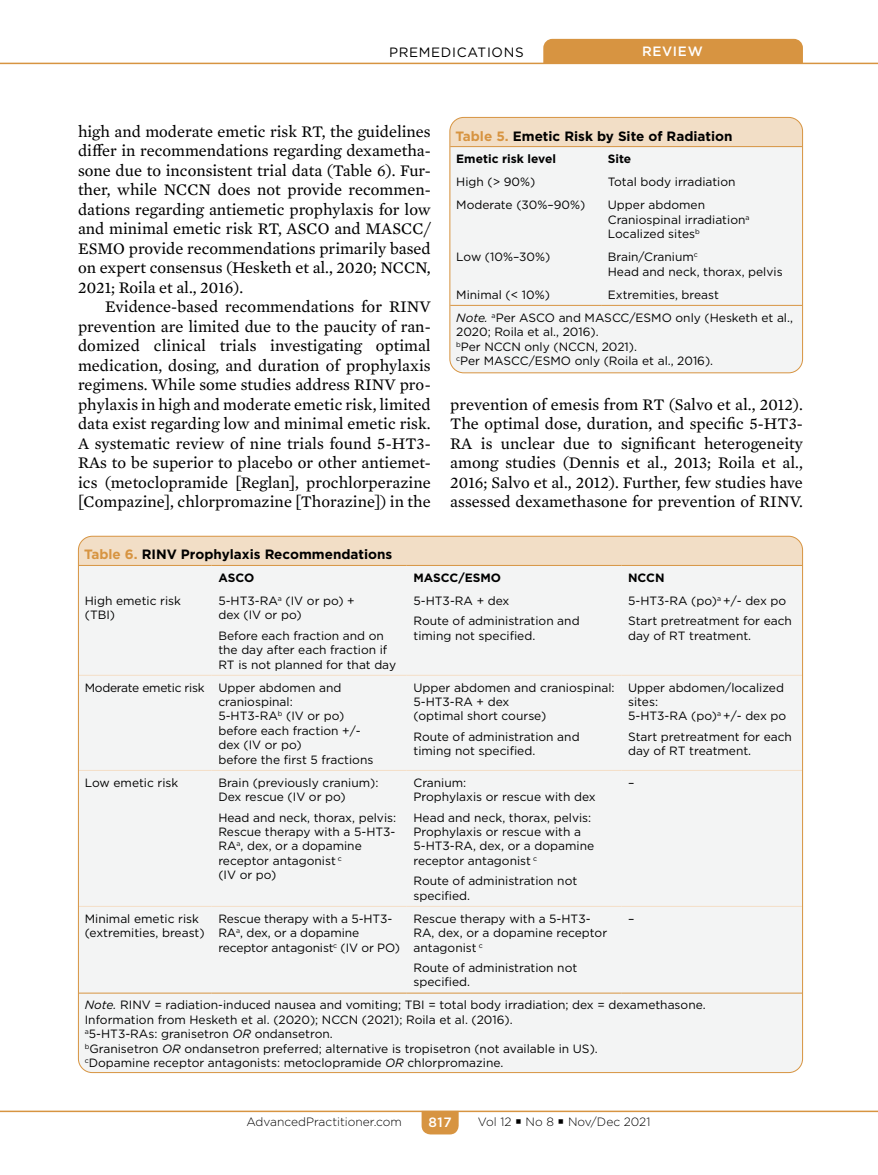
<style>
.page{position:relative;width:878px;height:1175px;background:#fff}
.page>*{position:absolute;margin:0;border:0;box-sizing:border-box;transform-origin:0 0}
.t1{font:16.5px/19.5px "Mercury Text G2";letter-spacing:.005em;color:#000;text-align:justify}
.t2{font:700 13.5px "Gotham";color:#000}
.t3{font:13.5px "Gotham";letter-spacing:.05em;color:#000}
.t4{font:500 13.5px "Gotham";letter-spacing:.05em;color:#fff}
.t5{font:12px/14.4px "Gotham";color:#000}
.t6{font:300 12px "Gotham";color:#000}
.t7{font:700 12px "Gotham";color:#000}
.s1{color:#d79441}
.s2{font-style:italic}
</style>
<div class="page">
<hr style="left:0;top:1110px;width:878px;height:2px;background:#d79441">
<svg style="left:421px;top:1110px;width:37px;height:24px"></svg>
<hr style="left:0;top:63px;width:878px;height:1px;background:#d79441">
<div style="left:543px;top:39px;width:259px;height:24px;background:#d79441"></div>
<svg style="left:450px;top:117px;width:352px;height:256px"></svg>
<div style="left:451px;top:147px;width:349px;height:158px;background:#f3f4f4"></div>
<hr style="left:450px;top:305px;width:151px;height:1px;background:#d79441">
<hr style="left:601px;top:305px;width:201px;height:1px;background:#d79441">
<hr style="left:450px;top:146px;width:151px;height:1px;background:#d79441">
<hr style="left:601px;top:146px;width:201px;height:1px;background:#d79441">
<div style="left:449px;top:117px;width:353px;height:256px;border:1px solid #d79441;border-radius:14px"></div>
<svg style="left:78px;top:536px;width:724px;height:536px"></svg>
<div style="left:80px;top:566px;width:720px;height:426px;background:#f3f4f4"></div>
<hr style="left:79px;top:565px;width:133px;height:1px;background:#d79441">
<hr style="left:212px;top:565px;width:194px;height:1px;background:#d79441">
<hr style="left:406px;top:565px;width:215px;height:1px;background:#d79441">
<hr style="left:621px;top:565px;width:181px;height:1px;background:#d79441">
<hr style="left:79px;top:992px;width:133px;height:1px;background:#d79441">
<hr style="left:212px;top:992px;width:194px;height:1px;background:#d79441">
<hr style="left:406px;top:992px;width:215px;height:1px;background:#d79441">
<hr style="left:621px;top:992px;width:181px;height:1px;background:#d79441">
<hr style="left:79px;top:675px;width:133px;height:1px;background:#f3dec6">
<hr style="left:212px;top:675px;width:194px;height:1px;background:#f3dec6">
<hr style="left:406px;top:675px;width:215px;height:1px;background:#f3dec6">
<hr style="left:621px;top:675px;width:181px;height:1px;background:#f3dec6">
<hr style="left:79px;top:770px;width:133px;height:1px;background:#f3dec6">
<hr style="left:212px;top:770px;width:194px;height:1px;background:#f3dec6">
<hr style="left:406px;top:770px;width:215px;height:1px;background:#f3dec6">
<hr style="left:621px;top:770px;width:181px;height:1px;background:#f3dec6">
<hr style="left:79px;top:906px;width:133px;height:1px;background:#f3dec6">
<hr style="left:212px;top:906px;width:194px;height:1px;background:#f3dec6">
<hr style="left:406px;top:906px;width:215px;height:1px;background:#f3dec6">
<hr style="left:621px;top:906px;width:181px;height:1px;background:#f3dec6">
<p class="t3" style="left:389px;top:43px;width:136px">PREMEDICATIONS</p>
<p class="t4" style="left:642px;top:43px;width:62px">REVIEW</p>
<p class="t1" style="left:78px;top:120px;width:354px">high and moderate emetic risk RT, the guidelines differ in recommendations regarding dexametha&shy;sone due to inconsistent trial data (Table 6). Fur&shy;ther, while NCCN does not provide recommen&shy;dations regarding antiemetic prophylaxis for low and minimal emetic risk RT, ASCO and MASCC/ ESMO provide recommendations primarily based on expert consensus (Hesketh et al., 2020; NCCN, 2021; Roila et al., 2016).</p>
<p class="t1" style="left:78px;top:296px;width:354px;text-indent:27px">Evidence-based recommendations for RINV prevention are limited due to the paucity of ran&shy;domized clinical trials investigating optimal medication, dosing, and duration of prophylaxis regimens. While some studies address RINV pro&shy;phylaxis in high and moderate emetic risk, limited data exist regarding low and minimal emetic risk.<br>A systematic review of nine trials found 5-HT3- RAs to be superior to placebo or other antiemet&shy;ics (metoclopramide [Reglan], prochlorperazine [Compazine], chlorpromazine [Thorazine]) in the</p>
<p class="t2" style="left:455px;top:127px;width:278px"><span class="s1">Table 5.</span> Emetic Risk by Site of Radiation</p>
<p class="t7" style="left:456px;top:151px;width:101px">Emetic risk level</p>
<p class="t7" style="left:608px;top:151px;width:25px">Site</p>
<p class="t5" style="left:456px;top:174px;width:81px">High (&gt; 90%)</p>
<p class="t5" style="left:608px;top:174px;width:129px">Total body irradiation</p>
<p class="t5" style="left:456px;top:197px;width:131px">Moderate (30%–90%)</p>
<p class="t5" style="left:608px;top:197px;width:143px">Upper abdomen<br>Craniospinal irradiation<sup>a<br></sup>Localized sites<sup>b</sup></p>
<p class="t5" style="left:456px;top:249px;width:96px">Low (10%–30%)</p>
<p class="t5" style="left:608px;top:249px;width:176px">Brain/Cranium<sup>c<br></sup>Head and neck, thorax, pelvis</p>
<p class="t5" style="left:456px;top:287px;width:95px">Minimal (&lt; 10%)</p>
<p class="t5" style="left:456px;top:282px;width:338px;line-height:23.1px;text-indent:152px">Extremities, breast<br><span class="s2">Note.</span> <sup>a</sup>Per ASCO and MASCC/ESMO only (Hesketh et al.,</p>
<p class="t5" style="left:456px;top:324px;width:258px">2020; Roila et al., 2016).<br><sup>b</sup>Per NCCN only (NCCN, 2021).<br><sup>c</sup>Per MASCC/ESMO only (Roila et al., 2016).</p>
<p class="t1" style="left:450px;top:393px;width:354px">prevention of emesis from RT (Salvo et al., 2012).<br>The optimal dose, duration, and specific 5-HT3- RA is unclear due to significant heterogeneity among studies (Dennis et al., 2013; Roila et al., 2016; Salvo et al., 2012). Further, few studies have assessed dexamethasone for prevention of RINV.</p>
<p class="t2" style="left:84px;top:545px;width:310px"><span class="s1">Table 6.</span> RINV Prophylaxis Recommendations</p>
<p class="t7" style="left:218px;top:569px;width:37px">ASCO</p>
<p class="t7" style="left:413px;top:569px;width:89px">MASCC/ESMO</p>
<p class="t7" style="left:628px;top:569px;width:38px">NCCN</p>
<p class="t5" style="left:85px;top:593px;width:98px">High emetic risk (TBI)</p>
<p class="t5" style="left:218px;top:593px;width:138px">5-HT3-RA<sup>a</sup> (IV or po) + dex (IV or po)</p>
<p class="t5" style="left:218px;top:628px;width:179px">Before each fraction and on the day after each fraction if<br>RT is not planned for that day</p>
<p class="t5" style="left:628px;top:590px;width:165px;line-height:20.4px">5-HT3-RA (po)<sup>a</sup> +/- dex po<br>Start pretreatment for each</p>
<p class="t5" style="left:628px;top:628px;width:125px">day of RT treatment.</p>
<p class="t5" style="left:413px;top:590px;width:168px;line-height:20.4px">5-HT3-RA + dex<br>Route of administration and</p>
<p class="t5" style="left:413px;top:628px;width:123px">timing not specified.</p>
<p class="t5" style="left:218px;top:680px;width:156px;text-indent:-133px">Moderate emetic risk Upper abdomen and craniospinal:<br>5-HT3-RA<sup>b</sup> (IV or po) before each fraction +/- dex (IV or po)<br>before the first 5 fractions</p>
<p class="t5" style="left:413px;top:680px;width:202px">Upper abdomen and craniospinal:<br>5-HT3-RA + dex<br>(optimal short course)</p>
<p class="t5" style="left:413px;top:729px;width:168px">Route of administration and timing not specified.</p>
<p class="t5" style="left:85px;top:775px;width:95px">Low emetic risk</p>
<p class="t5" style="left:218px;top:775px;width:162px">Brain (previously cranium):<br>Dex rescue (IV or po)</p>
<p class="t5" style="left:218px;top:810px;width:179px">Head and neck, thorax, pelvis:<br>Rescue therapy with a 5-HT3-<br>RA<sup>a</sup>, dex, or a dopamine receptor antagonist <sup>c<br></sup>(IV or po)</p>
<p class="t5" style="left:413px;top:775px;width:184px">Cranium:<br>Prophylaxis or rescue with dex</p>
<p class="t5" style="left:413px;top:810px;width:182px">Head and neck, thorax, pelvis:<br>Prophylaxis or rescue with a<br>5-HT3-RA, dex, or a dopamine receptor antagonist <sup>c</sup></p>
<p class="t5" style="left:413px;top:873px;width:165px">Route of administration not specified.</p>
<p class="t5" style="left:85px;top:911px;width:121px">Minimal emetic risk (extremities, breast)</p>
<p class="t5" style="left:218px;top:911px;width:183px">Rescue therapy with a 5-HT3-<br>RA<sup>a</sup>, dex, or a dopamine receptor antagonist<sup>c</sup> (IV or PO)</p>
<p class="t5" style="left:413px;top:911px;width:195px">Rescue therapy with a 5-HT3-<br>RA, dex, or a dopamine receptor antagonist <sup>c</sup></p>
<p class="t5" style="left:413px;top:960px;width:165px">Route of administration not specified.</p>
<p class="t5" style="left:628px;top:680px;width:160px">Upper abdomen/localized sites:<br>5-HT3-RA (po)<sup>a</sup> +/- dex po</p>
<p class="t5" style="left:628px;top:729px;width:165px">Start pretreatment for each day of RT treatment.</p>
<p class="t5" style="left:628px;top:775px;width:8px">–</p>
<p class="t5" style="left:628px;top:911px;width:8px">–</p>
<p class="t5" style="left:85px;top:997px;width:622px"><span class="s2">Note.</span> RINV = radiation-induced nausea and vomiting; TBI = total body irradiation; dex = dexamethasone.<br>Information from Hesketh et al. (2020); NCCN (2021); Roila et al. (2016).<br><sup>a</sup>5-HT3-RAs: granisetron <span class="s2">OR</span> ondansetron.<br><sup>b</sup>Granisetron <span class="s2">OR</span> ondansetron preferred; alternative is tropisetron (not available in US).<br><sup>c</sup>Dopamine receptor antagonists: metoclopramide <span class="s2">OR</span> chlorpromazine.</p>
<p class="t6" style="left:246px;top:1114px;width:157px">AdvancedPractitioner.com</p>
<p class="t4" style="left:428px;top:1113px;width:25px">817</p>
<p class="t6" style="left:478px;top:1113px;width:174px">Vol 12 ▪ No 8 ▪ Nov/Dec 2021</p>
</div>
